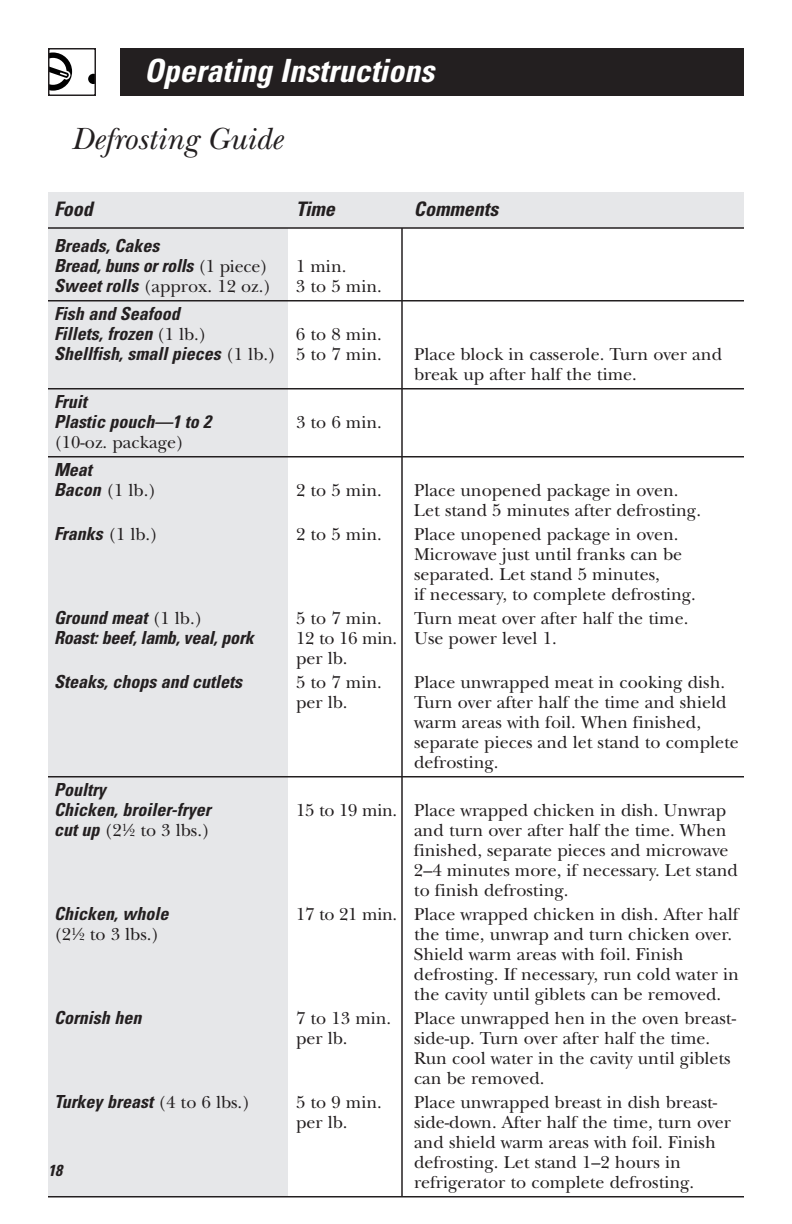
<style>
.page{position:relative;width:792px;height:1224px;background:#fff}
.page>*{position:absolute;margin:0;border:0;box-sizing:border-box;transform-origin:0 0}
.t1{font:italic 700 condensed 32px "Univers";color:#fff}
.t2{font:italic 32px "New Baskerville";color:#231f20}
.t3{font:italic 700 condensed 20px "Univers";color:#231f20}
.t4{font:18px/20px "New Baskerville";color:#231f20}
.t5{font:italic 700 condensed 18px/20px "Univers";color:#231f20}
.t6{font:italic 700 condensed 16px "Univers";color:#231f20}
.s1{font-family:"New Baskerville";font-weight:400;font-style:normal;font-stretch:normal}
.s2{font-family:"Univers";font-weight:700;font-style:italic;font-stretch:condensed}
.s3{font-size:10.8px}
</style>
<div class="page">
<div style="left:48px;top:216px;width:240px;height:981px;background:#e6e7e9"></div>
<div style="left:48px;top:192px;width:696px;height:36px;background:#e6e7e9"></div>
<hr style="left:48px;top:300px;width:696px;height:2px;background:#231f20">
<hr style="left:48px;top:388px;width:696px;height:2px;background:#231f20">
<hr style="left:48px;top:456px;width:696px;height:2px;background:#231f20">
<hr style="left:48px;top:776px;width:696px;height:2px;background:#231f20">
<hr style="left:48px;top:1196px;width:696px;height:2px;background:#231f20">
<hr style="left:401px;top:228px;width:2px;height:968px;background:#231f20">
<hr style="left:48px;top:227px;width:696px;height:2px;background:#231f20">
<div style="left:120px;top:48px;width:624px;height:48px;background:#231f20"></div>
<svg style="left:88px;top:74px;width:5px;height:10px"></svg>
<svg style="left:51px;top:52px;width:21px;height:39px"></svg>
<div style="left:48px;top:48px;width:48px;height:48px;border:2px solid #231f20"></div>
<h1 class="t1" style="left:144px;top:59px;width:298px">Operating Instructions</h1>
<h1 class="t2" style="left:72px;top:128px;width:212px">Defrosting Guide</h1>
<p class="t3" style="left:54px;top:202px;width:44px">Food</p>
<p class="t3" style="left:296px;top:202px;width:44px">Time</p>
<p class="t3" style="left:414px;top:202px;width:90px">Comments</p>
<p class="t5" style="left:54px;top:237px;width:216px">Breads,Cakes<br>Bread,buns orrolls <span class="s1">( 1 p i e c e )</span></p>
<p class="t4" style="left:296px;top:258px;width:52px">1 min.</p>
<p class="t4" style="left:54px;top:278px;width:219px"><span class="s2">Sweetrolls</span>(approx. 12 oz.)</p>
<p class="t4" style="left:296px;top:278px;width:87px">3 to 5 min.</p>
<p class="t5" style="left:54px;top:305px;width:154px">Fish and Seafood<br>Fillets,frozen <span class="s1">( 1 l b . )</span></p>
<p class="t4" style="left:296px;top:326px;width:87px">6 to 8 min.</p>
<p class="t5" style="left:54px;top:345px;width:329px">Shellfish,smallpieces <span class="s1">( 1 l b . ) 5 t o 7 m i n .</span></p>
<p class="t4" style="left:414px;top:346px;width:310px">Place block in casserole. Turn over and break up after half the time.</p>
<p class="t5" style="left:54px;top:393px;width:162px">Fruit<br>Plastic pouch—1 to 2</p>
<p class="t4" style="left:296px;top:414px;width:87px">3 to 6 min.</p>
<p class="t4" style="left:54px;top:434px;width:132px">(10-oz. package)</p>
<p class="t5" style="left:54px;top:461px;width:43px">Meat</p>
<p class="t4" style="left:54px;top:482px;width:104px"><span class="s2">Bacon</span>(1 lb.)</p>
<p class="t4" style="left:296px;top:482px;width:87px">2 to 5 min.</p>
<p class="t4" style="left:414px;top:482px;width:289px">Place unopened package in oven.<br>Let stand 5 minutes after defrosting.</p>
<p class="t5" style="left:54px;top:525px;width:106px">Franks<span class="s1">(1 lb.)</span></p>
<p class="t4" style="left:296px;top:526px;width:87px">2 to 5 min.</p>
<p class="t4" style="left:414px;top:526px;width:283px">Place unopened package in oven.<br>Microwave just until franks can be separated. Let stand 5 minutes,<br>if necessary, to complete defrosting.</p>
<p class="t5" style="left:54px;top:609px;width:150px">Ground meat <span class="s1">( 1 l b . )</span></p>
<p class="t4" style="left:296px;top:610px;width:87px">5 to 7 min.</p>
<p class="t4" style="left:414px;top:610px;width:276px">Turn meat over after half the time.</p>
<p class="t5" style="left:54px;top:629px;width:205px">Roast:beef,lamb,veal,pork</p>
<p class="t4" style="left:296px;top:630px;width:262px">12 to 16 min. Use power level 1. per lb.</p>
<p class="t5" style="left:54px;top:673px;width:193px">Steaks,chops and cutlets</p>
<p class="t4" style="left:296px;top:674px;width:87px">5 to 7 min.</p>
<p class="t4" style="left:414px;top:674px;width:313px">Place unwrapped meat in cooking dish.</p>
<p class="t4" style="left:296px;top:694px;width:53px">per lb.</p>
<p class="t4" style="left:414px;top:694px;width:326px">Turn over after half the time and shield warm areas with foil. When finished, separate pieces and let stand to complete defrosting.</p>
<p class="t5" style="left:54px;top:781px;width:162px">Poultry<br>Chicken,broiler-fryer</p>
<p class="t4" style="left:296px;top:802px;width:432px">15 to 19 min. Place wrapped chicken in dish. Unwrap</p>
<p class="t4" style="left:54px;top:822px;width:158px"><span class="s2">cutup</span>(2<sup>1</sup>⁄<span class="s3">2</span> to 3 lbs.)</p>
<p class="t4" style="left:414px;top:822px;width:326px">and turn over after half the time. When finished, separate pieces and microwave 2–4 minutes more, if necessary. Let stand to finish defrosting.</p>
<p class="t5" style="left:54px;top:905px;width:119px">Chicken,whole</p>
<p class="t4" style="left:296px;top:906px;width:444px">17 to 21 min. Place wrapped chicken in dish. After half</p>
<p class="t4" style="left:54px;top:926px;width:107px">(2<sup>1</sup>⁄<span class="s3">2</span> to 3 lbs.)</p>
<p class="t4" style="left:414px;top:926px;width:327px">the time, unwrap and turn chicken over.<br>Shield warm areas with foil. Finish defrosting. If necessary, run cold water in the cavity until giblets can be removed.</p>
<p class="t5" style="left:54px;top:1009px;width:92px">Cornish hen</p>
<p class="t4" style="left:296px;top:1010px;width:97px">7 to 13 min.</p>
<p class="t4" style="left:414px;top:1010px;width:324px">Place unwrapped hen in the oven breast-</p>
<p class="t4" style="left:296px;top:1030px;width:53px">per lb.</p>
<p class="t4" style="left:414px;top:1030px;width:318px">side-up. Turn over after half the time.<br>Run cool water in the cavity until giblets can be removed.</p>
<p class="t5" style="left:54px;top:1093px;width:198px">Turkey breast <span class="s1">( 4 t o 6 l b s . )</span></p>
<p class="t4" style="left:296px;top:1094px;width:87px">5 to 9 min.</p>
<p class="t4" style="left:414px;top:1094px;width:305px">Place unwrapped breast in dish breast-</p>
<p class="t4" style="left:296px;top:1114px;width:53px">per lb.</p>
<p class="t4" style="left:414px;top:1114px;width:318px">side-down. After half the time, turn over and shield warm areas with foil. Finish defrosting. Let stand 1–2 hours in refrigerator to complete defrosting.</p>
<p class="t6" style="left:48px;top:1164px;width:19px">18</p>
</div>
